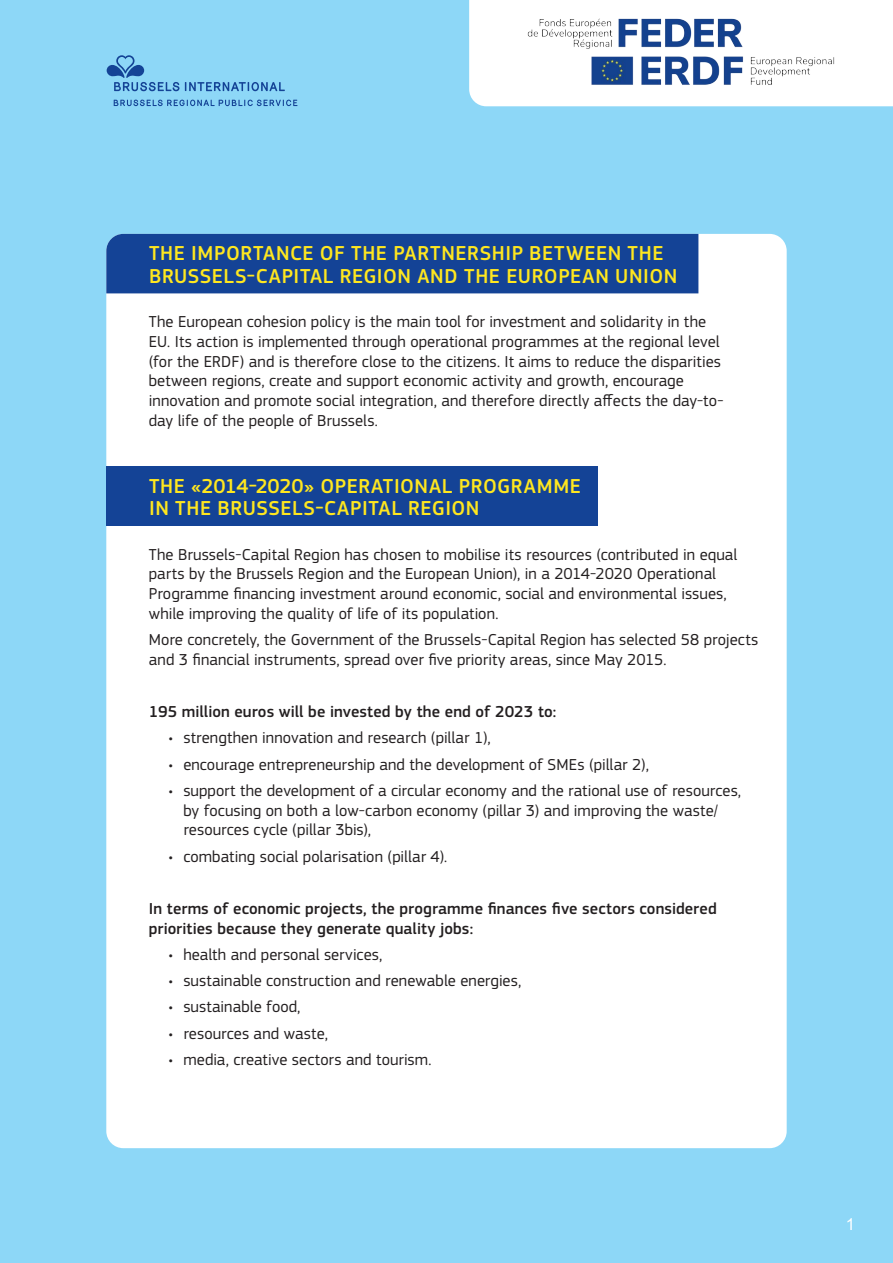
<style>
.page{position:relative;width:893px;height:1263px;background:#8dd7f7}
.page>*{position:absolute;margin:0;border:0;box-sizing:border-box;transform-origin:0 0}
.t1{font:500 21px/22.5px "EC Square Sans Pro";letter-spacing:.03em;color:#ffe71f}
.t2{font:16.5px/19.8px "EC Square Sans Pro";letter-spacing:.005em;color:#231f20}
.t3{font:500 16.5px/19.8px "EC Square Sans Pro";letter-spacing:.005em;color:#231f20}
.t4{font:16.5px "Arial";color:#fff}
</style>
<div class="page">
<div style="left:106px;top:234px;width:681px;height:914px;background:#fff;border-radius:17px"></div>
<div style="left:106px;top:234px;width:592px;height:59px;background:#144396"></div>
<div style="left:106px;top:466px;width:491px;height:60px;background:#144396"></div>
<div style="left:469px;top:0;width:424px;height:106px;background:#fff"></div>
<img style="left:524px;top:12px;width:312px;height:80px">
<svg style="left:107px;top:55px;width:72px;height:36px"></svg>
<svg style="left:185px;top:82px;width:100px;height:9px"></svg>
<svg style="left:114px;top:100px;width:183px;height:6px"></svg>
<p class="t1" style="left:149px;top:243px;width:530px">THE IMPORTANCE OF THE PARTNERSHIP BETWEEN THE<br>BRUSSELS-CAPITAL REGION AND THE EUROPEAN UNION</p>
<p class="t2" style="left:149px;top:312px;width:576px">The European cohesion policy is the main tool for investment and solidarity in the EU. Its action is implemented through operational programmes at the regional level (for the ERDF) and is therefore close to the citizens. It aims to reduce the disparities between regions, create and support economic activity and growth, encourage innovation and promote social integration, and therefore directly affects the day-to&shy;day life of the people of Brussels.</p>
<p class="t1" style="left:149px;top:475px;width:433px">THE «2014-2020» OPERATIONAL PROGRAMME<br>IN THE BRUSSELS-CAPITAL REGION</p>
<p class="t2" style="left:149px;top:544px;width:590px">The Brussels-Capital Region has chosen to mobilise its resources (contributed in equal parts by the Brussels Region and the European Union), in a 2014-2020 Operational Programme financing investment around economic, social and environmental issues, while improving the quality of life of its population.</p>
<p class="t2" style="left:149px;top:630px;width:611px">More concretely, the Government of the Brussels-Capital Region has selected 58 projects and 3 financial instruments, spread over five priority areas, since May 2015.</p>
<p class="t3" style="left:149px;top:702px;width:409px">195 million euros will be invested by the end of 2023 to:</p>
<p class="t2" style="left:168px;top:728px;width:324px">• strengthen innovation and research (pillar 1),</p>
<p class="t2" style="left:168px;top:754px;width:482px">• encourage entrepreneurship and the development of SMEs (pillar 2),</p>
<p class="t2" style="left:183px;top:780px;width:559px;text-indent:-15px">• support the development of a circular economy and the rational use of resources, by focusing on both a low-carbon economy (pillar 3) and improving the waste/ resources cycle (pillar 3bis),</p>
<p class="t2" style="left:168px;top:846px;width:280px">• combating social polarisation (pillar 4).</p>
<p class="t3" style="left:149px;top:899px;width:569px">In terms of economic projects, the programme finances five sectors considered priorities because they generate quality jobs:</p>
<p class="t2" style="left:168px;top:945px;width:216px">• health and personal services,</p>
<p class="t2" style="left:168px;top:971px;width:354px">• sustainable construction and renewable energies,</p>
<p class="t2" style="left:168px;top:997px;width:134px">• sustainable food,</p>
<p class="t2" style="left:168px;top:1023px;width:161px">• resources and waste,</p>
<p class="t2" style="left:168px;top:1049px;width:265px">• media, creative sectors and tourism.</p>
<p class="t4" style="left:846px;top:1214px;width:11px">1</p>
</div>
